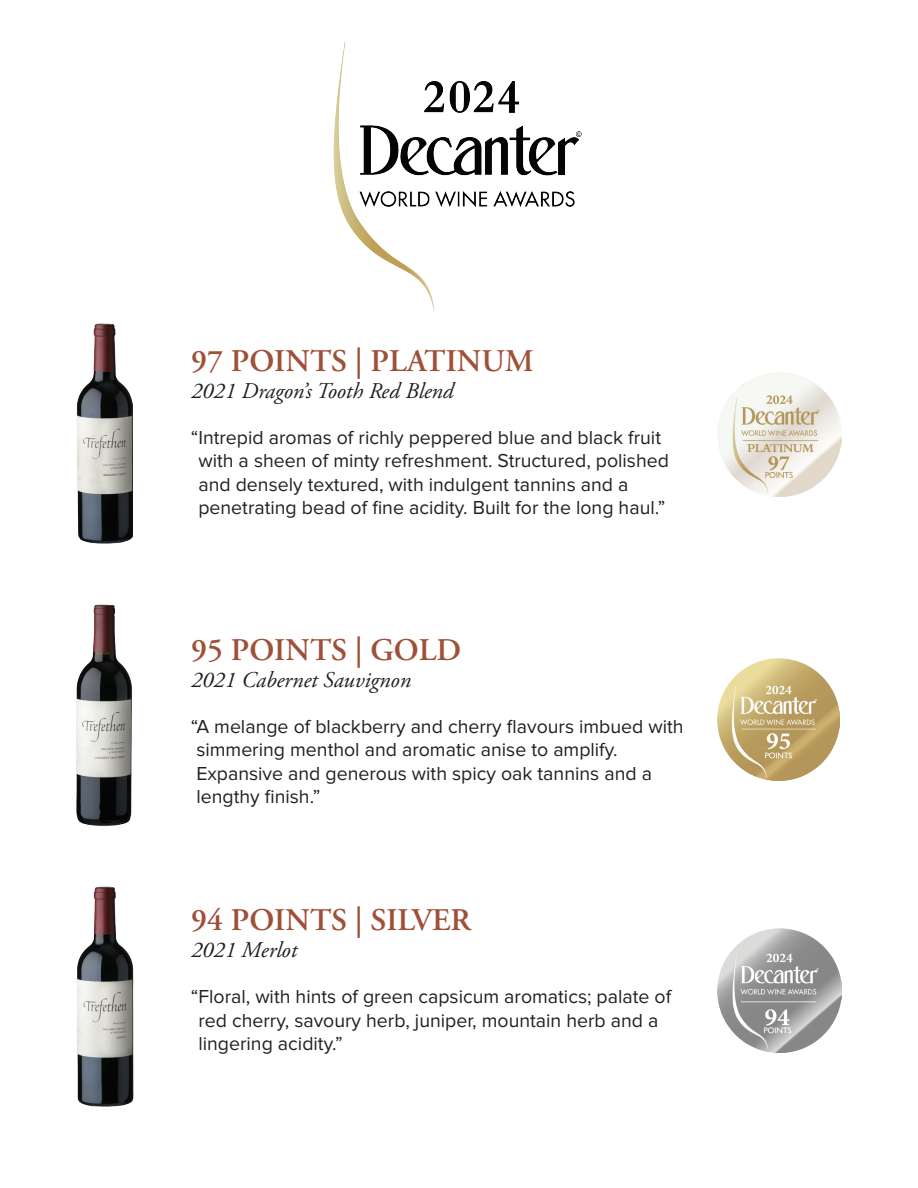
<style>
.page{position:relative;width:918px;height:1188px;background:#fff}
.page>*{position:absolute;margin:0;border:0;box-sizing:border-box;transform-origin:0 0}
.t1{font:600 31.5px "Adobe Garamond Pro";color:#9f5039}
.t2{font:italic 22.5px "Adobe Garamond Pro";color:#231f20}
.t3{font:19.5px/23.4px "Proxima Nova";color:#231f20}
</style>
<div class="page">
<img style="left:333px;top:41px;width:249px;height:270px">
<img style="left:76px;top:604px;width:56px;height:222px">
<img style="left:77px;top:324px;width:56px;height:220px">
<img style="left:77px;top:886px;width:56px;height:221px">
<img style="left:718px;top:373px;width:124px;height:124px">
<img style="left:718px;top:659px;width:121px;height:122px">
<img style="left:718px;top:928px;width:124px;height:125px">
<h1 class="t1" style="left:191px;top:343px;width:344px">97 POINTS | PLATINUM</h1>
<p class="t2" style="left:191px;top:377px;width:264px">2021 Dragon’s Tooth Red Blend</p>
<p class="t3" style="left:198px;top:427px;width:472px;text-indent:-8px">“Intrepid aromas of richly peppered blue and black fruit with a sheen of minty refreshment. Structured, polished and densely textured, with indulgent tannins and a penetrating bead of fine acidity. Built for the long haul.”</p>
<h1 class="t1" style="left:191px;top:632px;width:272px">95 POINTS | GOLD</h1>
<p class="t2" style="left:191px;top:666px;width:221px">2021 Cabernet Sauvignon</p>
<p class="t3" style="left:191px;top:715px;width:494px">“A melange of blackberry and cherry flavours imbued with simmering menthol and aromatic anise to amplify.<br>Expansive and generous with spicy oak tannins and a lengthy finish.”</p>
<h1 class="t1" style="left:191px;top:902px;width:282px">94 POINTS | SILVER</h1>
<p class="t2" style="left:191px;top:937px;width:108px">2021 Merlot</p>
<p class="t3" style="left:198px;top:986px;width:474px;text-indent:-8px">“Floral, with hints of green capsicum aromatics; palate of red cherry, savoury herb, juniper, mountain herb and a lingering acidity.”</p>
</div>
